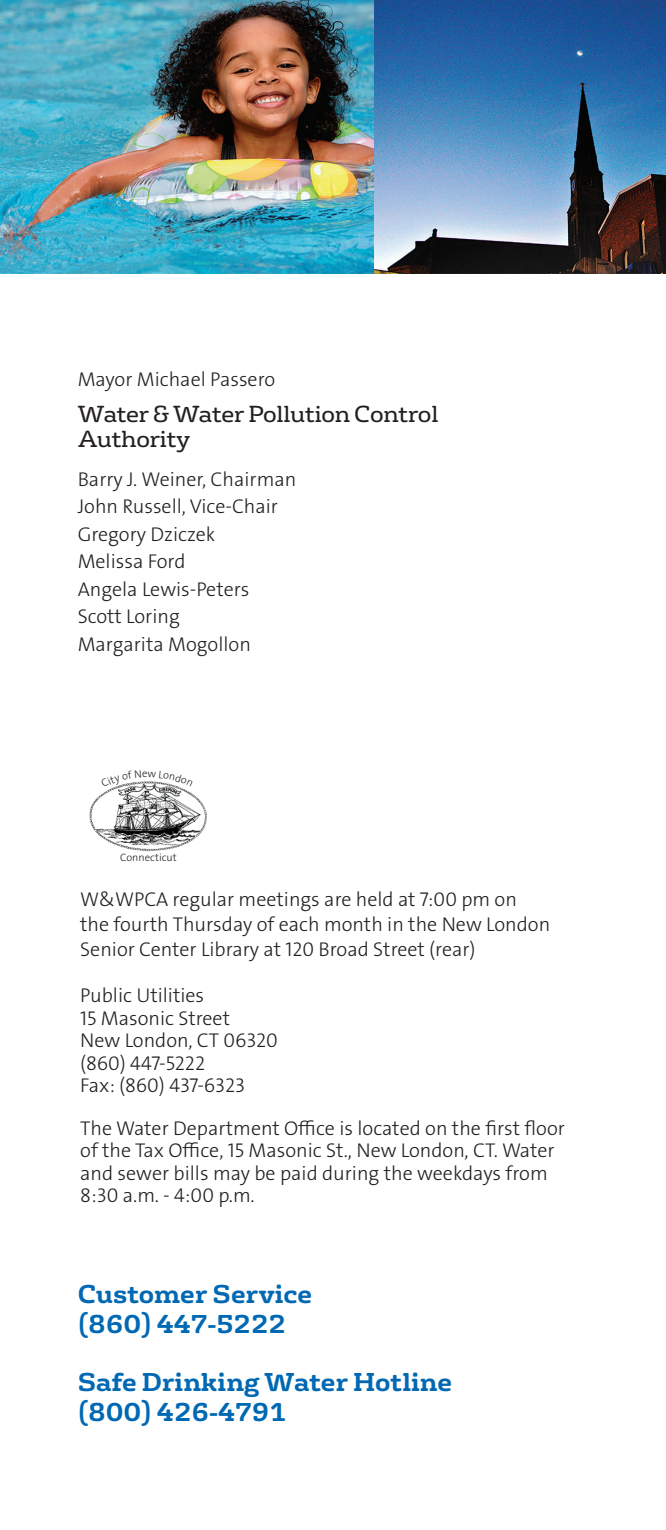
<style>
.page{position:relative;width:666px;height:1530px;background:#fff}
.page>*{position:absolute;margin:0;border:0;box-sizing:border-box;transform-origin:0 0}
.t1{font:700 25px "FS Rufus";color:#0168b3}
.t2{font:22.5px/25px "FS Rufus";letter-spacing:-.01em;color:#231f20}
.t3{font:20px/22.5px "The Sans Veolia W3 Lig";color:#231f20}
.t4{font:10.75px "The Sans Veolia W3 Lig";color:#231f20}
</style>
<div class="page">
<img style="left:0;top:0;width:666px;height:273px">
<img style="left:89px;top:787px;width:118px;height:65px">
<svg style="left:115px;top:781px;width:64px;height:6px"></svg>
<p class="t3" style="left:78px;top:368px;width:199px">Mayor Michael Passero</p>
<p class="t2" style="left:78px;top:400px;width:362px">Water &amp; Water Pollution Control<br>Authority</p>
<p class="t3" style="left:78px;top:468px;width:220px">Barry J. Weiner, Chairman</p>
<p class="t3" style="left:78px;top:495px;width:202px">John Russell, Vice-Chair</p>
<p class="t3" style="left:78px;top:523px;width:139px">Gregory Dziczek</p>
<p class="t3" style="left:78px;top:550px;width:109px">Melissa Ford</p>
<p class="t3" style="left:78px;top:578px;width:173px">Angela Lewis-Peters</p>
<p class="t3" style="left:78px;top:605px;width:104px">Scott Loring</p>
<p class="t3" style="left:78px;top:633px;width:175px">Margarita Mogollon</p>
<p class="t4" style="left:120px;top:850px;width:58px">Connecticut</p>
<p class="t3" style="left:80px;top:887px;width:472px;line-height:25px">W&amp;WPCA regular meetings are held at 7:00 pm on the fourth Thursday of each month in the New London<br>Senior Center Library at 120 Broad Street (rear)</p>
<p class="t3" style="left:80px;top:984px;width:126px">Public Utilities</p>
<p class="t3" style="left:80px;top:1007px;width:151px">15 Masonic Street</p>
<p class="t3" style="left:80px;top:1029px;width:199px">New London, CT 06320</p>
<p class="t3" style="left:80px;top:1052px;width:126px">(860) 447-5222</p>
<p class="t3" style="left:80px;top:1074px;width:166px">Fax: (860) 437-6323</p>
<p class="t3" style="left:80px;top:1117px;width:486px">The Water Department Office is located on the first floor of the Tax Office, 15 Masonic St., New London, CT. Water and sewer bills may be paid during the weekdays from 8:30 a.m. - 4:00 p.m.</p>
<p class="t1" style="left:78px;top:1273px;width:236px">Customer Service</p>
<p class="t1" style="left:78px;top:1303px;width:210px">(860) 447-5222</p>
<p class="t1" style="left:78px;top:1361px;width:376px">Safe Drinking Water Hotline</p>
<p class="t1" style="left:78px;top:1391px;width:210px">(800) 426-4791</p>
</div>
